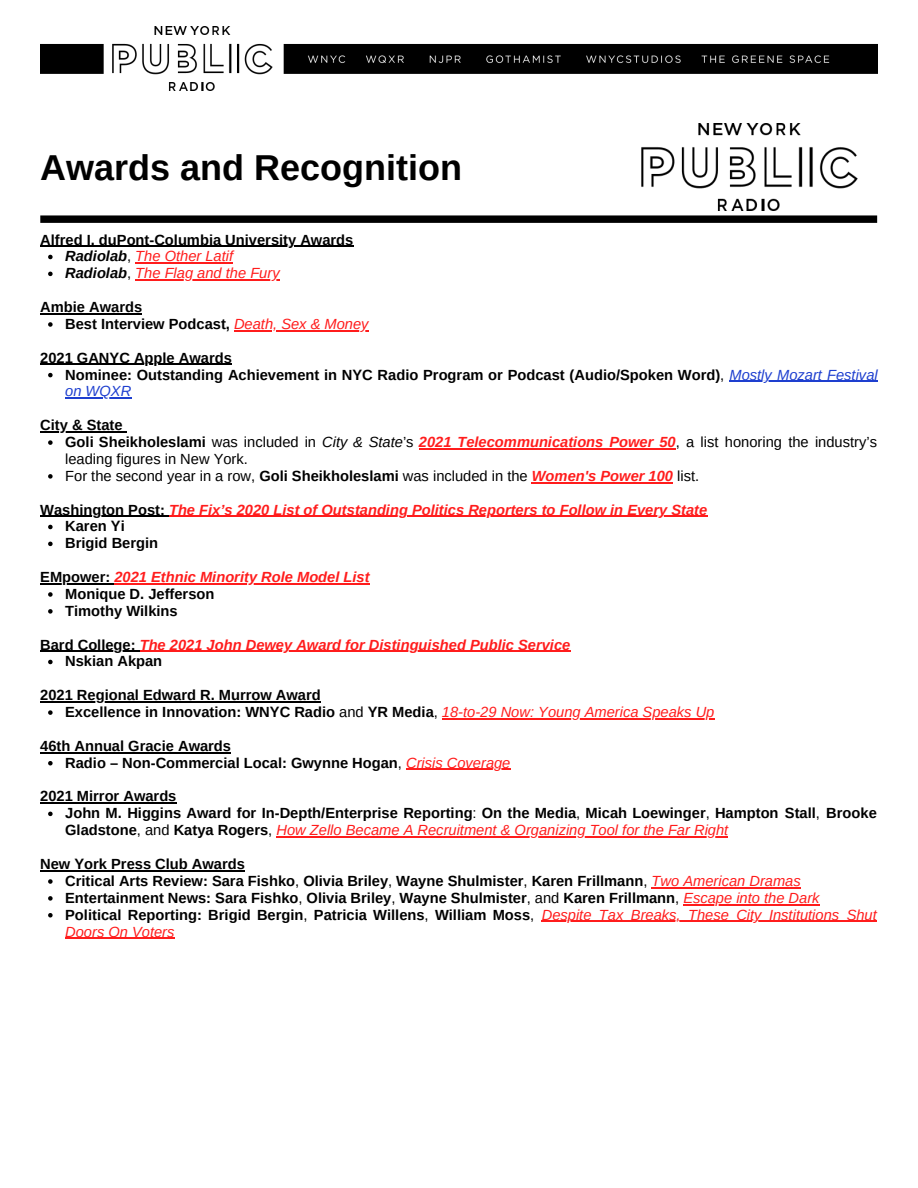
<style>
.page{position:relative;width:918px;height:1188px;background:#fff}
.page>*{position:absolute;margin:0;border:0;box-sizing:border-box;transform-origin:0 0}
.t1{font:700 36px "Arimo";color:#000}
.t2{font:700 14.7px/16.8px "Arimo";color:#000}
.t3{font:14.7px/16.8px "Arimo";color:#000}
.t4{font:italic 700 14.7px "Arimo";color:#ff1c1c}
.t5{font:italic 14.7px "Arimo";color:#ff1c1c}
.s1{font-weight:700;color:#000}
.s2{font-style:normal;color:#000}
.s3{font-weight:400;font-style:italic;color:#ff1c1c}
.s4{font-weight:400}
.s5{font-weight:400;font-style:italic;color:#1e3fcf}
.s6{font-weight:700}
.s7{font-style:italic}
.s8{font-weight:700;font-style:italic;color:#ff1c1c}
</style>
<div class="page">
<img style="left:40px;top:26px;width:837px;height:64px">
<svg style="left:40px;top:215px;width:837px;height:8px;background:#121212"></svg>
<svg style="left:48px;top:255px;width:5px;height:4px"></svg>
<hr style="left:135px;top:263px;width:98px;height:1px;background:#ff1c1c">
<svg style="left:48px;top:272px;width:5px;height:4px"></svg>
<hr style="left:135px;top:279px;width:145px;height:2px;background:#ff1c1c">
<svg style="left:48px;top:322px;width:5px;height:5px"></svg>
<hr style="left:234px;top:330px;width:135px;height:1px;background:#ff1c1c">
<svg style="left:48px;top:373px;width:5px;height:4px"></svg>
<hr style="left:730px;top:381px;width:148px;height:1px;background:#1e3fcf">
<hr style="left:65px;top:398px;width:66px;height:1px;background:#1e3fcf">
<svg style="left:48px;top:440px;width:5px;height:5px"></svg>
<hr style="left:419px;top:448px;width:257px;height:1px;background:#ff1c1c">
<svg style="left:48px;top:474px;width:5px;height:5px"></svg>
<hr style="left:532px;top:482px;width:141px;height:1px;background:#ff1c1c">
<svg style="left:48px;top:525px;width:5px;height:4px"></svg>
<svg style="left:48px;top:542px;width:5px;height:4px"></svg>
<svg style="left:48px;top:592px;width:5px;height:5px"></svg>
<svg style="left:48px;top:609px;width:5px;height:5px"></svg>
<svg style="left:48px;top:660px;width:5px;height:4px"></svg>
<svg style="left:48px;top:710px;width:5px;height:5px"></svg>
<hr style="left:442px;top:718px;width:272px;height:1px;background:#ff1c1c">
<svg style="left:48px;top:761px;width:5px;height:4px"></svg>
<hr style="left:406px;top:769px;width:104px;height:1px;background:#ff1c1c">
<svg style="left:48px;top:812px;width:5px;height:4px"></svg>
<hr style="left:276px;top:836px;width:452px;height:1px;background:#ff1c1c">
<hr style="left:40px;top:246px;width:313px;height:1px;background:#000">
<hr style="left:40px;top:313px;width:102px;height:1px;background:#000">
<hr style="left:40px;top:364px;width:192px;height:1px;background:#000">
<hr style="left:40px;top:431px;width:83px;height:1px;background:#000">
<hr style="left:40px;top:516px;width:129px;height:1px;background:#000">
<hr style="left:169px;top:516px;width:538px;height:1px;background:#ff1c1c">
<hr style="left:40px;top:583px;width:74px;height:1px;background:#000">
<hr style="left:114px;top:583px;width:256px;height:1px;background:#ff1c1c">
<hr style="left:40px;top:651px;width:100px;height:1px;background:#000">
<hr style="left:140px;top:651px;width:430px;height:1px;background:#ff1c1c">
<hr style="left:40px;top:701px;width:281px;height:1px;background:#000">
<hr style="left:40px;top:752px;width:191px;height:1px;background:#000">
<hr style="left:40px;top:803px;width:136px;height:1px;background:#000">
<svg style="left:48px;top:879px;width:5px;height:5px"></svg>
<hr style="left:652px;top:887px;width:149px;height:1px;background:#ff1c1c">
<svg style="left:48px;top:896px;width:5px;height:5px"></svg>
<hr style="left:683px;top:904px;width:137px;height:1px;background:#ff1c1c">
<svg style="left:48px;top:913px;width:5px;height:5px"></svg>
<hr style="left:542px;top:921px;width:335px;height:1px;background:#ff1c1c">
<hr style="left:65px;top:938px;width:110px;height:1px;background:#ff1c1c">
<hr style="left:40px;top:870px;width:205px;height:1px;background:#000">
<img style="left:641px;top:124px;width:217px;height:86px">
<p class="t1" style="left:40px;top:148px;width:423px">Awards and Recognition</p>
<p class="t2" style="left:40px;top:231px;width:315px">Alfred I. duPont-Columbia University Awards</p>
<p class="t5" style="left:65px;top:248px;width:169px"><span class="s1">Radiolab</span><span class="s2">,</span> The Other Latif</p>
<p class="t5" style="left:65px;top:265px;width:216px"><span class="s1">Radiolab</span><span class="s2">,</span> The Flag and the Fury</p>
<p class="t2" style="left:65px;top:315px;width:305px">Best Interview Podcast, <span class="s3">Death, Sex &amp; Money</span></p>
<p class="t2" style="left:65px;top:366px;width:814px">Nominee: Outstanding Achievement in NYC Radio Program or Podcast (Audio/Spoken Word)<span class="s4">,</span> <span class="s5">Mostly Mozart Festival on WQXR</span></p>
<p class="t3" style="left:65px;top:434px;width:813px"><span class="s6">Goli Sheikholeslami</span> was included in <span class="s7">City &amp; State</span>’s <span class="s8">2021 Telecommunications Power 50</span>, a list honoring the industry’s leading figures in New York.</p>
<p class="t3" style="left:65px;top:467px;width:636px">For the second year in a row, <span class="s6">Goli Sheikholeslami</span> was included in the <span class="s8">Women's Power 100</span> list.</p>
<p class="t2" style="left:65px;top:518px;width:61px">Karen Yi</p>
<p class="t2" style="left:65px;top:535px;width:94px">Brigid Bergin</p>
<p class="t2" style="left:65px;top:585px;width:151px">Monique D. Jefferson</p>
<p class="t2" style="left:65px;top:602px;width:114px">Timothy Wilkins</p>
<p class="t2" style="left:65px;top:653px;width:99px">Nskian Akpan</p>
<p class="t2" style="left:65px;top:704px;width:651px">Excellence in Innovation: WNYC Radio <span class="s4">and</span> YR Media<span class="s4">,</span> <span class="s3">18-to-29 Now: Young America Speaks Up</span></p>
<p class="t2" style="left:65px;top:754px;width:447px">Radio – Non-Commercial Local: Gwynne Hogan<span class="s4">,</span> <span class="s3">Crisis Coverage</span></p>
<p class="t2" style="left:65px;top:805px;width:813px">John M. Higgins Award for In-Depth/Enterprise Reporting<span class="s4">:</span> On the Media<span class="s4">,</span> Micah Loewinger<span class="s4">,</span> Hampton Stall<span class="s4">,</span> Brooke<br>Gladstone<span class="s4">, and</span> Katya Rogers<span class="s4">,</span> <span class="s3">How Zello Became A Recruitment &amp; Organizing Tool for the Far Right</span></p>
<p class="t2" style="left:40px;top:299px;width:103px">Ambie Awards</p>
<p class="t2" style="left:40px;top:349px;width:193px">2021 GANYC Apple Awards</p>
<p class="t2" style="left:40px;top:417px;width:84px">City &amp; State</p>
<p class="t4" style="left:40px;top:501px;width:669px"><span class="s2">Washington Post:</span> The Fix’s 2020 List of Outstanding Politics Reporters to Follow in Every State</p>
<p class="t4" style="left:40px;top:569px;width:331px"><span class="s2">EMpower:</span> 2021 Ethnic Minority Role Model List</p>
<p class="t4" style="left:40px;top:636px;width:532px"><span class="s2">Bard College:</span> The 2021 John Dewey Award for Distinguished Public Service</p>
<p class="t2" style="left:40px;top:687px;width:282px">2021 Regional Edward R. Murrow Award</p>
<p class="t2" style="left:40px;top:737px;width:192px">46th Annual Gracie Awards</p>
<p class="t2" style="left:40px;top:788px;width:138px">2021 Mirror Awards</p>
<p class="t2" style="left:40px;top:856px;width:206px">New York Press Club Awards</p>
<p class="t2" style="left:65px;top:873px;width:737px">Critical Arts Review: Sara Fishko<span class="s4">,</span> Olivia Briley<span class="s4">,</span> Wayne Shulmister<span class="s4">,</span> Karen Frillmann<span class="s4">,</span> <span class="s3">Two American Dramas</span></p>
<p class="t2" style="left:65px;top:889px;width:756px">Entertainment News: Sara Fishko<span class="s4">,</span> Olivia Briley<span class="s4">,</span> Wayne Shulmister<span class="s4">, and</span> Karen Frillmann<span class="s4">,</span> <span class="s3">Escape into the Dark</span></p>
<p class="t2" style="left:65px;top:906px;width:813px">Political Reporting: Brigid Bergin<span class="s4">,</span> Patricia Willens<span class="s4">,</span> William Moss<span class="s4">,</span> <span class="s3">Despite Tax Breaks, These City Institutions Shut<br>Doors On Voters</span></p>
</div>
